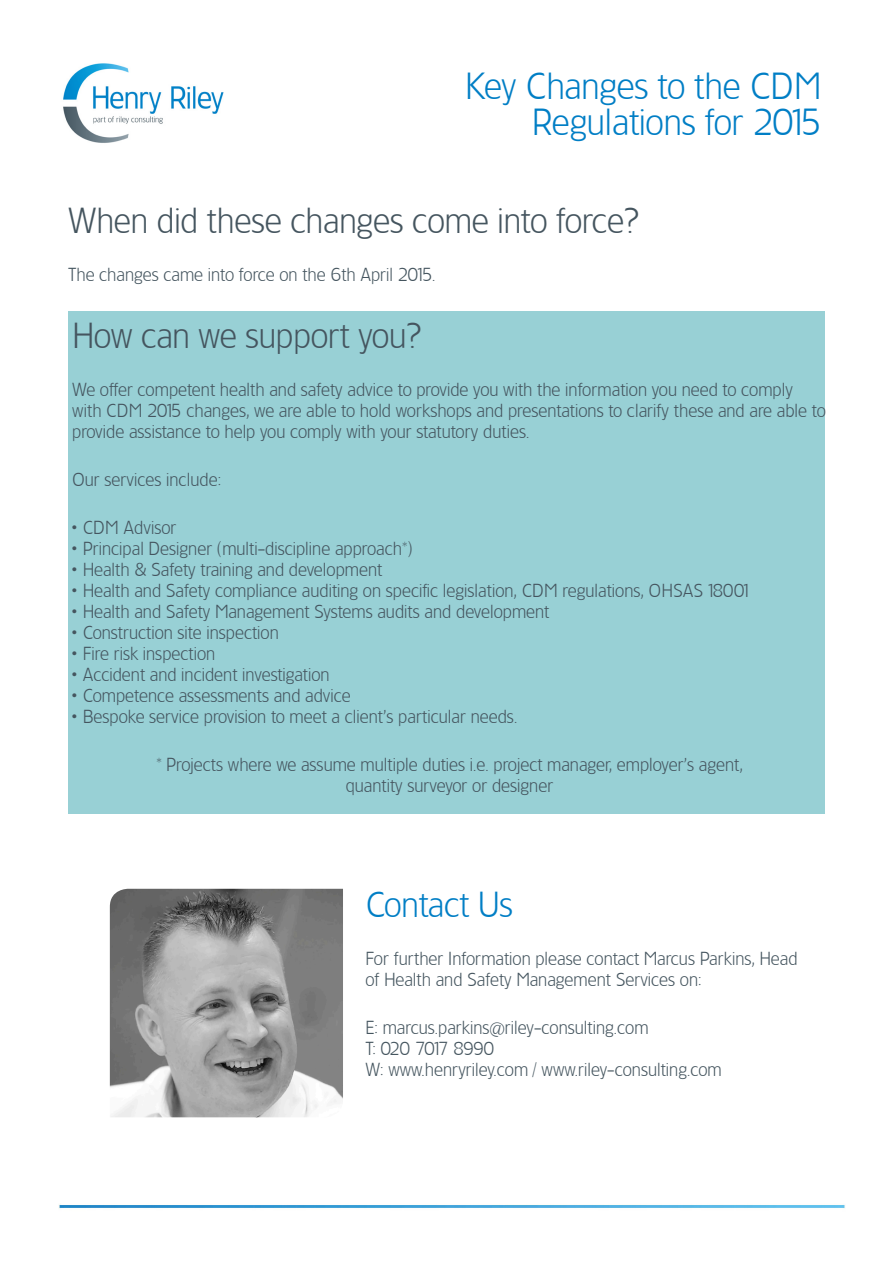
<style>
.page{position:relative;width:893px;height:1263px;background:#fff}
.page>*{position:absolute;margin:0;border:0;box-sizing:border-box;transform-origin:0 0}
.Section_Title_Grey{font:300 36px "TF Forever";color:#007ec5}
.Category_Title__23pt{font:300 34.5px "TF Forever";color:#45555f}
.Category_Title__23pt-2{font:300 34.5px "TF Forever";color:#007ec5}
.Category_Title__23pt-3{font:300 18px/21px "TF Forever";letter-spacing:.005em;color:#45555f}
</style>
<div class="page">
<div style="left:68px;top:312px;width:757px;height:502px;background:#98d0d5"></div>
<img style="left:63px;top:63px;width:161px;height:80px">
<img style="left:110px;top:889px;width:233px;height:228px">
<img style="left:59px;top:1204px;width:786px;height:4px">
<p class="Section_Title_Grey" style="left:465px;top:65px;width:358px">Key Changes to the CDM</p>
<p class="Section_Title_Grey" style="left:532px;top:101px;width:291px">Regulations for 2015</p>
<p class="Category_Title__23pt" style="left:68px;top:201px;width:574px">When did these changes come into force?</p>
<p class="Category_Title__23pt-3" style="left:68px;top:264px;width:369px">The changes came into force on the 6th April 2015.</p>
<p class="Category_Title__23pt" style="left:72px;top:315px;width:352px">How can we support you?</p>
<p class="Category_Title__23pt-3" style="left:72px;top:379px;width:755px">We offer competent health and safety advice to provide you with the information you need to comply with CDM 2015 changes, we are able to hold workshops and presentations to clarify these and are able to provide assistance to help you comply with your statutory duties.</p>
<p class="Category_Title__23pt-3" style="left:72px;top:469px;width:150px">Our services include:</p>
<p class="Category_Title__23pt-3" style="left:72px;top:517px;width:106px">• CDM Advisor</p>
<p class="Category_Title__23pt-3" style="left:72px;top:538px;width:342px">• Principal Designer (multi-discipline approach*)</p>
<p class="Category_Title__23pt-3" style="left:72px;top:559px;width:311px">• Health &amp; Safety training and development</p>
<p class="Category_Title__23pt-3" style="left:72px;top:580px;width:681px">• Health and Safety compliance auditing on specific legislation, CDM regulations, OHSAS 18001</p>
<p class="Category_Title__23pt-3" style="left:72px;top:601px;width:479px">• Health and Safety Management Systems audits and development</p>
<p class="Category_Title__23pt-3" style="left:72px;top:622px;width:208px">• Construction site inspection</p>
<p class="Category_Title__23pt-3" style="left:72px;top:643px;width:144px">• Fire risk inspection</p>
<p class="Category_Title__23pt-3" style="left:72px;top:664px;width:259px">• Accident and incident investigation</p>
<p class="Category_Title__23pt-3" style="left:72px;top:685px;width:280px">• Competence assessments and advice</p>
<p class="Category_Title__23pt-3" style="left:72px;top:706px;width:446px">• Bespoke service provision to meet a client’s particular needs.</p>
<p class="Category_Title__23pt-3" style="left:156px;top:754px;width:588px;text-align:center">* Projects where we assume multiple duties i.e. project manager, employer’s agent, quantity surveyor or designer</p>
<p class="Category_Title__23pt-2" style="left:365px;top:885px;width:149px">Contact Us</p>
<p class="Category_Title__23pt-3" style="left:365px;top:948px;width:434px">For further Information please contact Marcus Parkins, Head of Health and Safety Management Services on:</p>
<p class="Category_Title__23pt-3" style="left:365px;top:1017px;width:358px">E: marcus.parkins@riley-consulting.com<br>T: 020 7017 8990<br>W: www.henryriley.com / www.riley-consulting.com</p>
</div>
